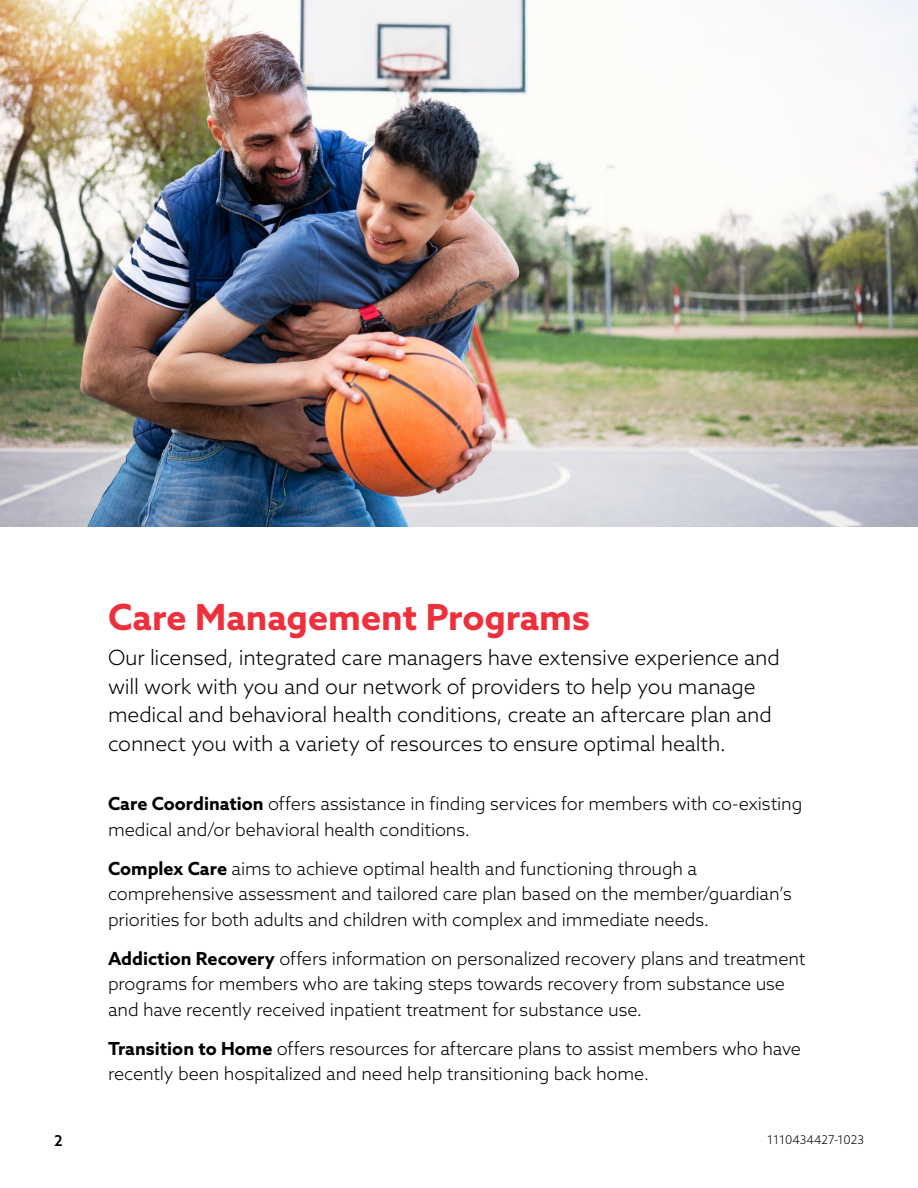
<style>
.page{position:relative;width:918px;height:1188px;background:#fff}
.page>*{position:absolute;margin:0;border:0;box-sizing:border-box;transform-origin:0 0}
.t1{font:700 36px "Azo Sans";color:#ee303c}
.t2{font:300 21px/28.5px "Azo Sans";letter-spacing:-.01em;color:#000}
.t3{font:300 18px/25.5px "Azo Sans";letter-spacing:-.005em;color:#000}
.t4{font:500 15px "Azo Sans";color:#000}
.t5{font:300 12px "Azo Sans";color:#000}
.s1{font-weight:700}
</style>
<div class="page">
<img style="left:0;top:0;width:918px;height:526px">
<h1 class="t1" style="left:108px;top:593px;width:483px">Care Management Programs</h1>
<p class="t2" style="left:108px;top:643px;width:674px">Our licensed, integrated care managers have extensive experience and will work with you and our network of providers to help you manage medical and behavioral health conditions, create an aftercare plan and connect you with a variety of resources to ensure optimal health.</p>
<p class="t3" style="left:108px;top:791px;width:696px"><span class="s1">Care Coordination</span> offers assistance in finding services for members with co-existing medical and/or behavioral health conditions.</p>
<p class="t3" style="left:108px;top:855px;width:685px"><span class="s1">Complex Care</span> aims to achieve optimal health and functioning through a comprehensive assessment and tailored care plan based on the member/guardian’s priorities for both adults and children with complex and immediate needs.</p>
<p class="t3" style="left:108px;top:945px;width:699px"><span class="s1">Addiction Recovery</span> offers information on personalized recovery plans and treatment programs for members who are taking steps towards recovery from substance use and have recently received inpatient treatment for substance use.</p>
<p class="t3" style="left:108px;top:1035px;width:695px"><span class="s1">Transition to Home</span> offers resources for aftercare plans to assist members who have recently been hospitalized and need help transitioning back home.</p>
<p class="t4" style="left:54px;top:1131px;width:10px">2</p>
<p class="t5" style="left:767px;top:1131px;width:98px">1110434427-1023</p>
</div>
